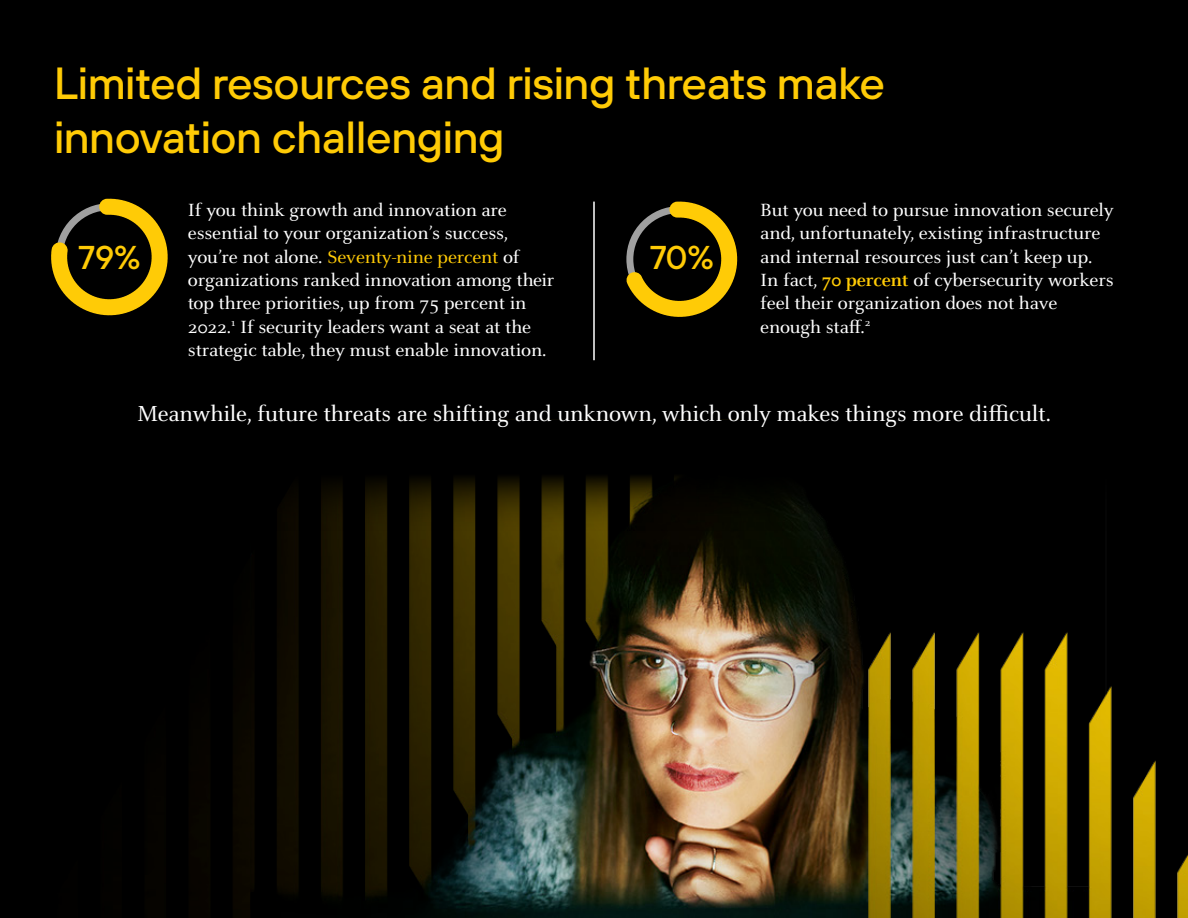
<style>
.page{position:relative;width:1188px;height:918px;background:#000}
.page>*{position:absolute;margin:0;border:0;box-sizing:border-box;transform-origin:0 0}
.t1{font:500 45px/54px "TT Hoves";letter-spacing:-.01em;color:#ffcb06}
.t2{font:500 33px "TT Hoves";color:#ffcb06}
.t3{font:24px "Celeste Pro";letter-spacing:-.01em;color:#fff}
.t4{font:19.5px/23.4px "Celeste Pro";letter-spacing:-.01em;color:#fff}
.s1{color:#ffcb06}
.s2{font-weight:700;color:#ffcb06}
</style>
<div class="page">
<img style="left:207px;top:535px;width:981px;height:383px">
<svg style="left:626px;top:201px;width:112px;height:116px"></svg>
<hr style="left:593px;top:202px;width:2px;height:158px;background:#fff">
<svg style="left:51px;top:198px;width:117px;height:118px"></svg>
<p class="t1" style="left:54px;top:55px;width:833px">Limited resources and rising threats make innovation challenging</p>
<p class="t4" style="left:188px;top:198px;width:368px">If you think growth and innovation are essential to your organization’s success, you’re not alone. <span class="s1">Seventy-nine percent</span> of organizations ranked innovation among their top three priorities, up from 75 percent in 2022.<sup>1</sup> If security leaders want a seat at the strategic table, they must enable innovation.</p>
<p class="t2" style="left:78px;top:236px;width:64px">79%</p>
<p class="t2" style="left:650px;top:236px;width:66px">70%</p>
<p class="t4" style="left:760px;top:198px;width:355px">But you need to pursue innovation securely and, unfortunately, existing infrastructure and internal resources just can’t keep up.<br>In fact, <span class="s2">70 percent</span> of cybersecurity workers feel their organization does not have enough staff.<sup>2</sup></p>
<p class="t3" style="left:137px;top:399px;width:915px">Meanwhile, future threats are shifting and unknown, which only makes things more difficult.</p>
</div>
